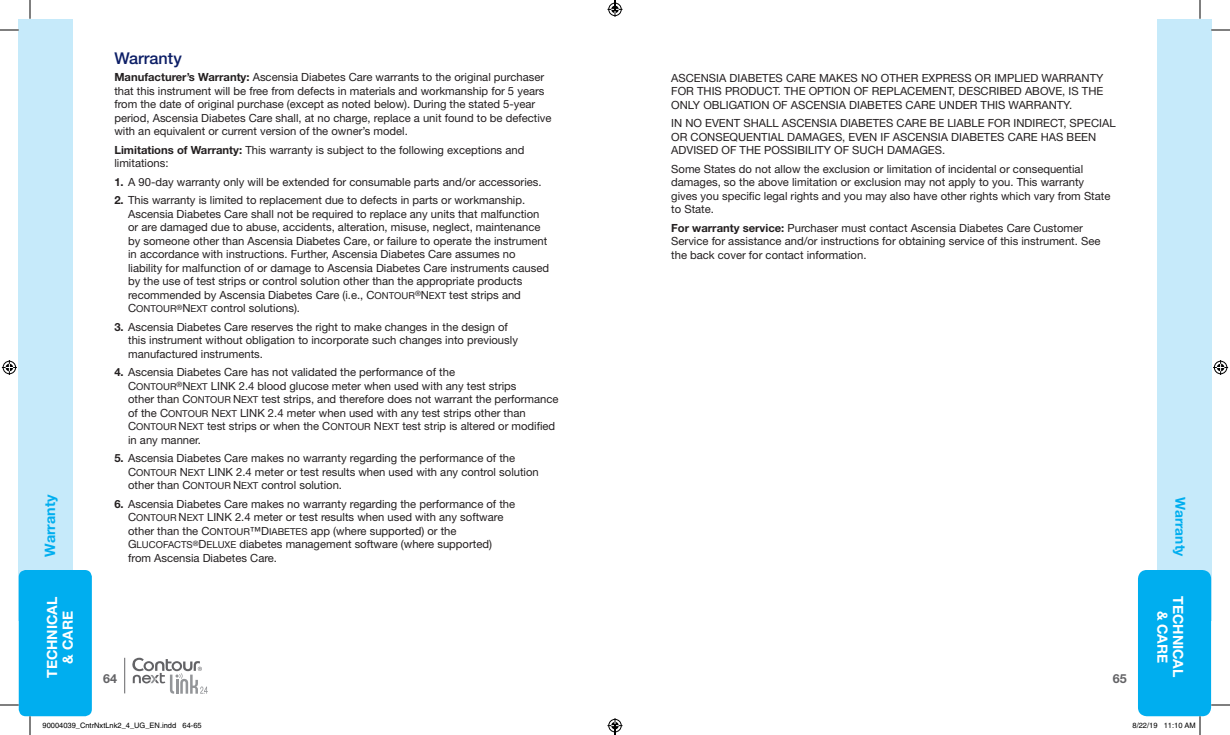
<style>
.page{position:relative;width:1230px;height:735px;background:#fff}
.page>*{position:absolute;margin:0;border:0;box-sizing:border-box;transform-origin:0 0}
.t1{font:500 16.25px "Helvetica Neue RED";color:#0c1e66}
.t2{font:700 14.38px "Helvetica Neue RED";color:#00aeef}
.t3{font:700 14px/15.6px "Helvetica Neue RED";letter-spacing:-.005em;color:#fff;text-align:center}
.t4{font:700 13.75px "Helvetica Neue RED";color:#00aeef}
.t5{font:700 12.5px "Helvetica Neue RED";color:#636366}
.t6{font:11.25px/13.5px "Helvetica Neue RED";color:#231f20}
.t7{font:7.5px "Helvetica";color:#000}
.s1{font-weight:700}
.s2{font-family:"Helvetica Neue RED Regular SC850"}
.s3{font-family:"Helvetica Neue RED Regular SC850";font-size:9.62px}
</style>
<div class="page">
<div style="left:1157px;top:19px;width:54px;height:602px;background:#c6eafa"></div>
<div style="left:19px;top:19px;width:54px;height:602px;background:#c6eafa"></div>
<div style="left:19px;top:570px;width:73px;height:146px;background:#00aeef;border-radius:7px"></div>
<hr style="left:124px;top:658px;width:1px;height:35px;background:#636366">
<div style="left:1138px;top:570px;width:73px;height:146px;background:#00aeef;border-radius:9px"></div>
<svg style="left:132px;top:658px;width:76px;height:36px"></svg>
<svg style="left:0;top:29px;width:19px;height:2px"></svg>
<svg style="left:1211px;top:29px;width:19px;height:2px"></svg>
<svg style="left:0;top:704px;width:19px;height:2px"></svg>
<svg style="left:1211px;top:704px;width:19px;height:2px"></svg>
<svg style="left:29px;top:0;width:2px;height:19px"></svg>
<svg style="left:29px;top:716px;width:2px;height:19px"></svg>
<svg style="left:1199px;top:0;width:2px;height:19px"></svg>
<svg style="left:2px;top:360px;width:15px;height:15px"></svg>
<svg style="left:1213px;top:360px;width:15px;height:15px"></svg>
<svg style="left:1164px;top:716px;width:37px;height:19px"></svg>
<svg style="left:608px;top:0;width:14px;height:17px"></svg>
<svg style="left:608px;top:718px;width:14px;height:17px"></svg>
<h1 class="t1" style="left:114px;top:49px;width:69px">Warranty</h1>
<p class="t6" style="left:114px;top:70px;width:439px"><span class="s1">Manufacturer’s Warranty:</span> Ascensia Diabetes Care warrants to the original purchaser that this instrument will be free from defects in materials and workmanship for 5 years from the date of original purchase (except as noted below). During the stated 5-year period, Ascensia Diabetes Care shall, at no charge, replace a unit found to be defective with an equivalent or current version of the owner’s model.</p>
<p class="t6" style="left:114px;top:143px;width:411px"><span class="s1">Limitations of Warranty:</span> This warranty is subject to the following exceptions and limitations:</p>
<p class="t6" style="left:114px;top:175px;width:429px"><span class="s1">1.</span> A 90-day warranty only will be extended for consumable parts and/or accessories.</p>
<p class="t6" style="left:128px;top:193px;width:423px;text-indent:-14px"><span class="s1">2.</span> This warranty is limited to replacement due to defects in parts or workmanship.<br>Ascensia Diabetes Care shall not be required to replace any units that malfunction or are damaged due to abuse, accidents, alteration, misuse, neglect, maintenance by someone other than Ascensia Diabetes Care, or failure to operate the instrument in accordance with instructions. Further, Ascensia Diabetes Care assumes no liability for malfunction of or damage to Ascensia Diabetes Care instruments caused by the use of test strips or control solution other than the appropriate products recommended by Ascensia Diabetes Care (i.e., <span class="s2">C</span><span class="s3">ONTOUR</span><sup>®</sup><span class="s2">N</span> <span class="s3">EXT</span> test strips and <span class="s2">C</span><span class="s3">ONTOUR</span><sup>®</sup><span class="s2">N</span> <span class="s3">EXT</span> control solutions).</p>
<p class="t6" style="left:128px;top:320px;width:391px;text-indent:-14px"><span class="s1">3.</span> Ascensia Diabetes Care reserves the right to make changes in the design of this instrument without obligation to incorporate such changes into previously manufactured instruments.</p>
<p class="t6" style="left:128px;top:365px;width:432px;text-indent:-14px"><span class="s1">4.</span> Ascensia Diabetes Care has not validated the performance of the<br><span class="s2">C</span><span class="s3">ONTOUR</span><sup>®</sup><span class="s2">N</span> <span class="s3">EXT</span> LINK 2.4 blood glucose meter when used with any test strips<br>other than <span class="s2">C</span><span class="s3">ONTOUR</span> <span class="s2">N</span> <span class="s3">EXT</span> test strips, and therefore does not warrant the performance of the <span class="s2">C</span><span class="s3">ONTOUR</span> <span class="s2">N</span> <span class="s3">EXT</span> LINK 2.4 meter when used with any test strips other than <span class="s2">C</span><span class="s3">ONTOUR</span> <span class="s2">N</span> <span class="s3">EXT</span> test strips or when the <span class="s2">C</span><span class="s3">ONTOUR</span> <span class="s2">N</span> <span class="s3">EXT</span> test strip is altered or modified in any manner.</p>
<p class="t6" style="left:128px;top:451px;width:412px;text-indent:-14px"><span class="s1">5.</span> Ascensia Diabetes Care makes no warranty regarding the performance of the<br><span class="s2">C</span><span class="s3">ONTOUR</span> <span class="s2">N</span> <span class="s3">EXT</span> LINK 2.4 meter or test results when used with any control solution other than <span class="s2">C</span><span class="s3">ONTOUR</span> <span class="s2">N</span> <span class="s3">EXT</span> control solution.</p>
<p class="t6" style="left:128px;top:497px;width:389px;text-indent:-14px"><span class="s1">6.</span> Ascensia Diabetes Care makes no warranty regarding the performance of the <span class="s2">C</span><span class="s3">ONTOUR</span> <span class="s2">N</span> <span class="s3">EXT</span> LINK 2.4 meter or test results when used with any software other than the <span class="s2">C</span><span class="s3">ONTOUR</span>™<span class="s2">D</span><span class="s3">IABETES</span> app (where supported) or the G<span class="s3">LUCOFACTS</span><sup>®</sup>D<span class="s3">ELUXE</span> diabetes management software (where supported) from Ascensia Diabetes Care.</p>
<p class="t6" style="left:671px;top:71px;width:434px;text-align:justify">ASCENSIA DIABETES CARE MAKES NO OTHER EXPRESS OR IMPLIED WARRANTY FOR THIS PRODUCT. THE OPTION OF REPLACEMENT, DESCRIBED ABOVE, IS THE ONLY OBLIGATION OF ASCENSIA DIABETES CARE UNDER THIS WARRANTY.</p>
<p class="t6" style="left:671px;top:116px;width:446px">IN NO EVENT SHALL ASCENSIA DIABETES CARE BE LIABLE FOR INDIRECT, SPECIAL<br>OR CONSEQUENTIAL DAMAGES, EVEN IF ASCENSIA DIABETES CARE HAS BEEN<br>ADVISED OF THE POSSIBILITY OF SUCH DAMAGES.</p>
<p class="t6" style="left:671px;top:162px;width:441px">Some States do not allow the exclusion or limitation of incidental or consequential damages, so the above limitation or exclusion may not apply to you. This warranty gives you specific legal rights and you may also have other rights which vary from State to State.</p>
<p class="t6" style="left:671px;top:221px;width:431px"><span class="s1">For warranty service:</span> Purchaser must contact Ascensia Diabetes Care Customer<br>Service for assistance and/or instructions for obtaining service of this instrument. See the back cover for contact information.</p>
<p class="t2" style="left:41px;top:556px;width:63px;rotate:-90deg">Warranty</p>
<p class="t4" style="left:1189px;top:497px;width:61px;rotate:90deg">Warranty</p>
<p class="t3" style="left:44px;top:678px;width:82px;rotate:-90deg">TECHNICAL &amp; CARE</p>
<p class="t5" style="left:103px;top:670px;width:15px">64</p>
<p class="t5" style="left:1113px;top:670px;width:15px">65</p>
<p class="t3" style="left:1186px;top:596px;width:82px;rotate:90deg">TECHNICAL &amp; CARE</p>
<p class="t7" style="left:42px;top:721px;width:161px">90004039_CntrNxtLnk2_4_UG_EN.indd 64-65</p>
<p class="t7" style="left:1132px;top:721px;width:65px">8/22/19 11:10 AM</p>
</div>
